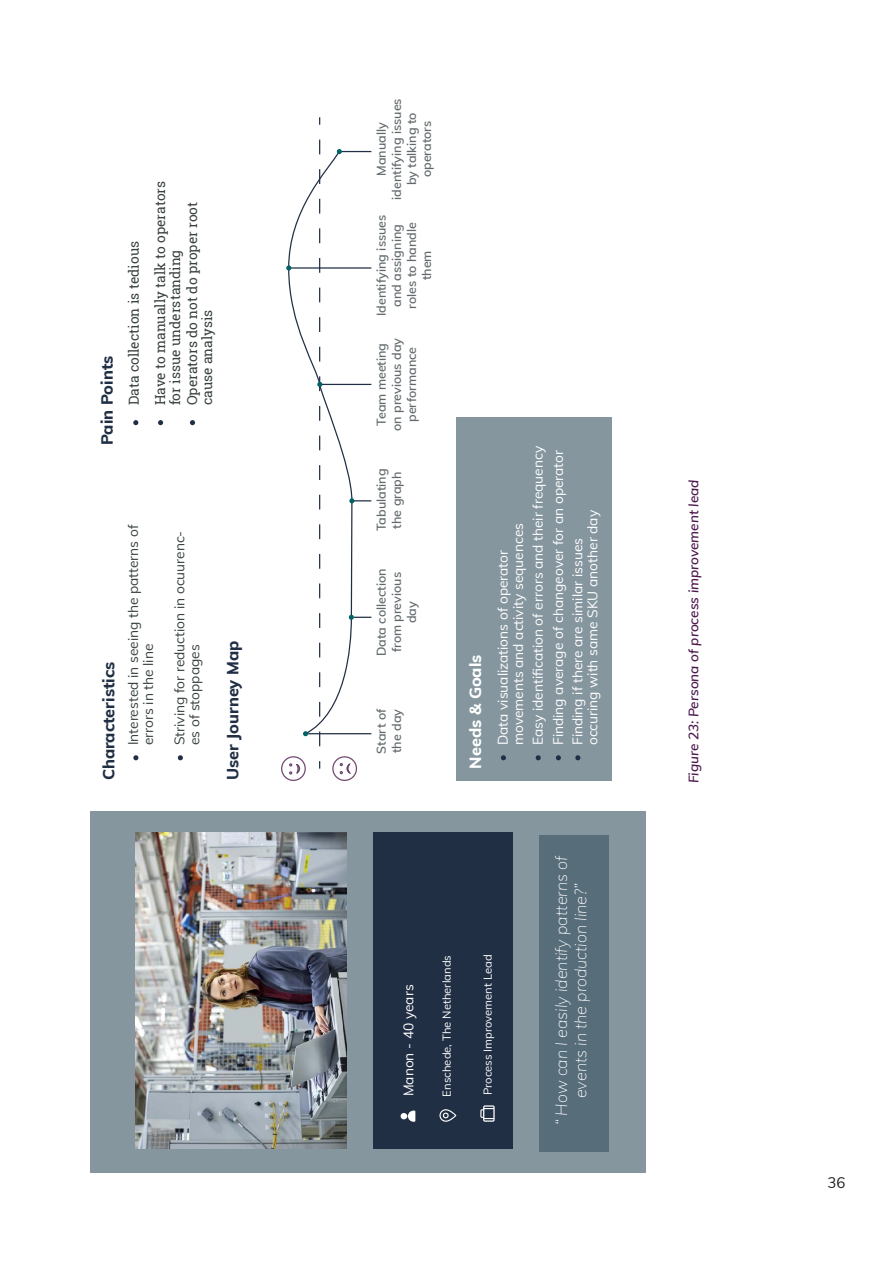
<style>
.page{position:relative;width:893px;height:1263px;background:#fff}
.page>*{position:absolute;margin:0;border:0;box-sizing:border-box;transform-origin:0 0}
.t1{font:italic 200 16.2px "Muli";color:#fff}
.t2{font:800 16.2px "Muli";color:#212f45}
.t3{font:800 16.2px "Muli";color:#fff}
.t4{font:15px "Muli";color:#231f20}
.t5{font:13.8px/19.8px "Muli";color:#fff}
.t6{font:13.8px/26.4px "Roboto Slab";color:#384040}
.t7{font:13.8px/15px "Muli";color:#384040}
.Image_caption{font:italic 600 13.5px "Muli";color:#4d194d}
.t8{font:600 12.45px/15px "Muli";color:#61696c;text-align:center}
.t9{font:11.25px "Muli";color:#fff}
</style>
<div class="page">
<div style="left:90px;top:812px;width:556px;height:361px;background:#86969f"></div>
<div style="left:539px;top:835px;width:70px;height:317px;background:#576d7a"></div>
<div style="left:456px;top:417px;width:156px;height:364px;background:#86969f"></div>
<div style="left:373px;top:833px;width:139px;height:316px;background:#212f45"></div>
<div style="left:332px;top:756px;width:25px;height:25px;border:1px solid #4d194d;border-radius:50%"></div>
<div style="left:281px;top:756px;width:25px;height:25px;border:1px solid #4d194d;border-radius:50%"></div>
<svg style="left:289px;top:763px;width:11px;height:12px"></svg>
<svg style="left:340px;top:763px;width:10px;height:11px"></svg>
<svg style="left:401px;top:1110px;width:14px;height:12px"></svg>
<svg style="left:480px;top:1105px;width:15px;height:17px"></svg>
<svg style="left:439px;top:1109px;width:17px;height:13px"></svg>
<svg style="left:286px;top:139px;width:85px;height:607px"></svg>
<svg style="left:133px;top:755px;width:5px;height:5px"></svg>
<svg style="left:178px;top:755px;width:5px;height:5px"></svg>
<svg style="left:501px;top:755px;width:5px;height:5px"></svg>
<svg style="left:536px;top:755px;width:5px;height:5px"></svg>
<svg style="left:556px;top:755px;width:5px;height:5px"></svg>
<svg style="left:575px;top:755px;width:5px;height:5px"></svg>
<img style="left:135px;top:833px;width:211px;height:316px">
<svg style="left:133px;top:420px;width:5px;height:5px"></svg>
<svg style="left:158px;top:420px;width:5px;height:5px"></svg>
<svg style="left:190px;top:420px;width:5px;height:5px"></svg>
<p class="t2" style="left:95px;top:445px;width:91px;rotate:-90deg">Pain Points</p>
<p class="t6" style="left:120px;top:405px;width:226px;rotate:-90deg">Data collection is tedious<br>Have to manually talk to operators</p>
<p class="t6" style="left:167px;top:405px;width:205px;line-height:17px;rotate:-90deg">for issue understanding<br>Operators do not do proper root</p>
<p class="t6" style="left:194px;top:405px;width:97px;rotate:-90deg">cause analysis</p>
<p class="t2" style="left:97px;top:780px;width:120px;rotate:-90deg">Characteristics</p>
<p class="t7" style="left:125px;top:745px;width:222px;rotate:-90deg">Interested in seeing the patterns of errors in the line</p>
<p class="t7" style="left:171px;top:745px;width:216px;rotate:-90deg">Striving for reduction in ocuurenc&shy;es of stoppages</p>
<p class="t2" style="left:221px;top:780px;width:141px;rotate:-90deg">User Journey Map</p>
<p class="t8" style="left:373px;top:200px;width:103px;rotate:-90deg">Manually identifying issues by talking to operators</p>
<p class="t8" style="left:373px;top:316px;width:103px;rotate:-90deg">Identifying issues and assigning roles to handle them</p>
<p class="t8" style="left:373px;top:431px;width:94px;rotate:-90deg">Team meeting on previous day performance</p>
<p class="t8" style="left:373px;top:531px;width:64px;text-align:left;rotate:-90deg">Tabulating the graph</p>
<p class="t8" style="left:373px;top:656px;width:89px;rotate:-90deg">Data collection from previous day</p>
<p class="t8" style="left:373px;top:753px;width:46px;text-align:left;rotate:-90deg">Start of the day</p>
<p class="t3" style="left:464px;top:769px;width:115px;rotate:-90deg">Needs &amp; Goals</p>
<p class="t5" style="left:527px;top:745px;width:301px;rotate:-90deg">Easy identification of errors and their frequency<br>Finding average of changeover for an operator<br>Finding if there are similar issues</p>
<p class="t5" style="left:582px;top:745px;width:237px;rotate:-90deg">occuring with same SKU another day</p>
<p class="t5" style="left:495px;top:745px;width:224px;line-height:15px;rotate:-90deg">Data visualizations of operator movements and activity sequences</p>
<p class="t5" style="left:398px;top:1096px;width:113px;rotate:-90deg">Manon - 40 years</p>
<p class="t9" style="left:438px;top:1096px;width:143px;rotate:-90deg">Enschede, The Netherlands</p>
<p class="t9" style="left:480px;top:1095px;width:142px;rotate:-90deg">Process Improvement Lead</p>
<p class="t1" style="left:550px;top:1125px;width:271px;rotate:-90deg">“ How can I easily identify patterns of</p>
<p class="t1" style="left:569px;top:1098px;width:217px;rotate:-90deg">events in the production line?”</p>
<p class="Image_caption" style="left:684px;top:783px;width:305px;rotate:-90deg">Figure 23: Persona of process improvement lead</p>
<p class="t4" style="left:827px;top:1172px;width:19px">36</p>
</div>
